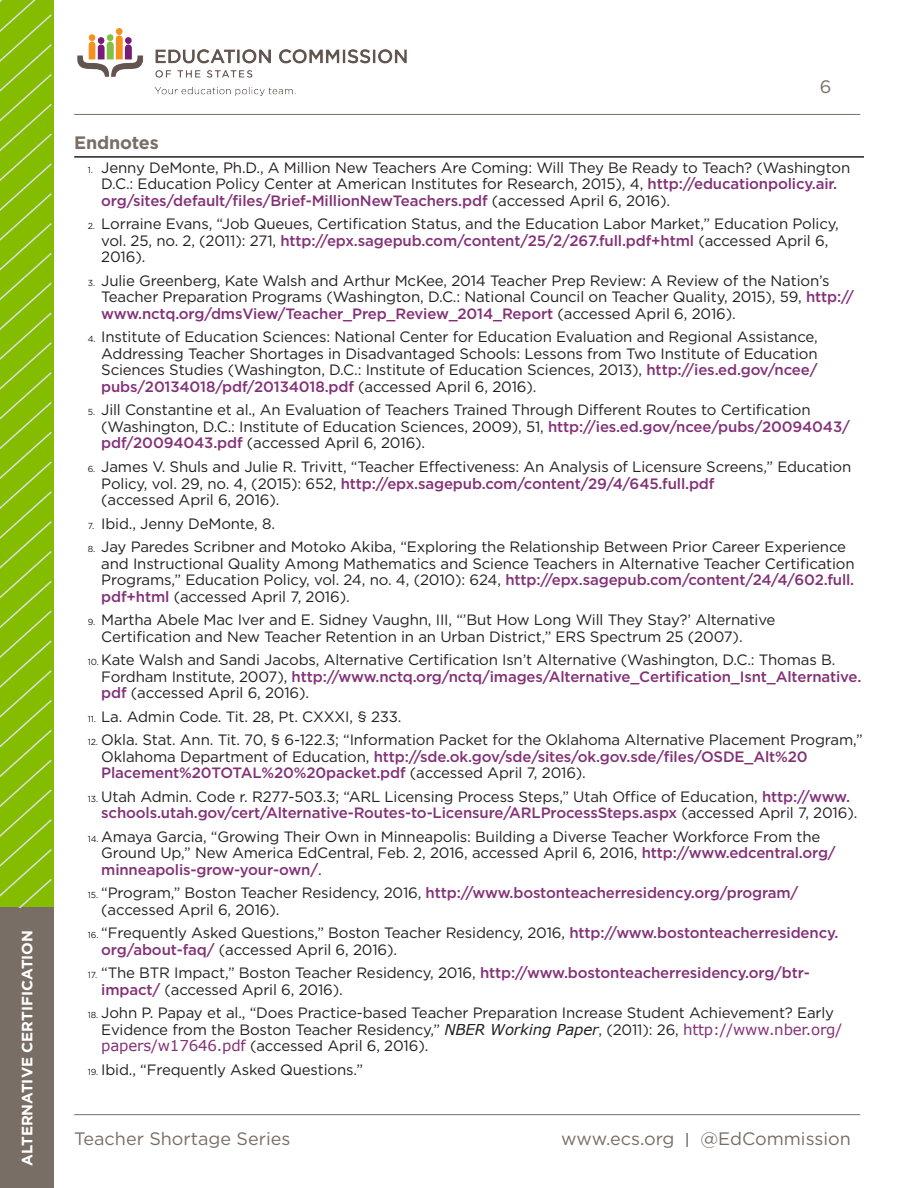
<style>
.page{position:relative;width:918px;height:1188px;background:#fff}
.page>*{position:absolute;margin:0;border:0;box-sizing:border-box;transform-origin:0 0}
.t1{font:18px "Gotham";color:#796e65}
.ENDNOTES{font:700 18px "Gotham";letter-spacing:-.01em;color:#796e65}
.t2{font:15px/16.5px "Gotham";letter-spacing:-.01em;color:#231f20}
.t3{font:700 15px "Gotham";color:#fff}
.s1{font-size:8.7px}
.s2{font-weight:500;color:#833177}
.s3{font-family:"Verdana";font-style:italic}
.s4{font-family:"Verdana";color:#833177}
.s5{font-weight:500;font-size:15px}
</style>
<div class="page">
<hr style="left:74px;top:1114px;width:786px;height:1px;background:#796e65">
<hr style="left:74px;top:114px;width:786px;height:1px;background:#796e65">
<img style="left:77px;top:29px;width:330px;height:67px">
<hr style="left:74px;top:156px;width:790px;height:2px;background:#231f20">
<div style="left:0;top:908px;width:53px;height:280px;background:#796e65"></div>
<svg style="left:0;top:0;width:53px;height:908px;background:#89be0e"></svg>
<p class="t3" style="left:17px;top:1166px;width:237px;rotate:-90deg">ALTERNATIVE CERTIFICATION</p>
<p class="t1" style="left:820px;top:75px;width:13px">6</p>
<p class="ENDNOTES" style="left:74px;top:131px;width:86px">Endnotes</p>
<p class="t2" style="left:101px;top:159px;width:751px;text-indent:-14px"><span class="s1">1.</span> Jenny DeMonte, Ph.D., A Million New Teachers Are Coming: Will They Be Ready to Teach? (Washington<br>D.C.: Education Policy Center at American Institutes for Research, 2015), 4, <span class="s2">http://educationpolicy.air. org/sites/default/files/Brief-MillionNewTeachers.pdf</span> (accessed April 6, 2016).</p>
<p class="t2" style="left:101px;top:216px;width:739px;text-indent:-14px"><span class="s1">2.</span> Lorraine Evans, “Job Queues, Certification Status, and the Education Labor Market,” Education Policy, vol. 25, no. 2, (2011): 271, <span class="s2">http://epx.sagepub.com/content/25/2/267.full.pdf+html</span> (accessed April 6,<br>2016).</p>
<p class="t2" style="left:101px;top:272px;width:754px;text-indent:-14px"><span class="s1">3.</span> Julie Greenberg, Kate Walsh and Arthur McKee, 2014 Teacher Prep Review: A Review of the Nation’s<br>Teacher Preparation Programs (Washington, D.C.: National Council on Teacher Quality, 2015), 59, <span class="s2">http:// www.nctq.org/dmsView/Teacher_Prep_Review_2014_Report</span> (accessed April 6, 2016).</p>
<p class="t2" style="left:101px;top:329px;width:718px;text-align:justify;text-indent:-14px"><span class="s1">4.</span> Institute of Education Sciences: National Center for Education Evaluation and Regional Assistance, Addressing Teacher Shortages in Disadvantaged Schools: Lessons from Two Institute of Education Sciences Studies (Washington, D.C.: Institute of Education Sciences, 2013), <span class="s2">http://ies.ed.gov/ncee/ pubs/20134018/pdf/20134018.pdf</span> (accessed April 6, 2016).</p>
<p class="t2" style="left:101px;top:402px;width:750px;text-indent:-14px"><span class="s1">5.</span> Jill Constantine et al., An Evaluation of Teachers Trained Through Different Routes to Certification (Washington, D.C.: Institute of Education Sciences, 2009), 51, <span class="s2">http://ies.ed.gov/ncee/pubs/20094043/ pdf/20094043.pdf</span> (accessed April 6, 2016).</p>
<p class="t2" style="left:101px;top:458px;width:752px;text-indent:-14px"><span class="s1">6.</span> James V. Shuls and Julie R. Trivitt, “Teacher Effectiveness: An Analysis of Licensure Screens,” Education<br>Policy, vol. 29, no. 4, (2015): 652, <span class="s2">http://epx.sagepub.com/content/29/4/645.full.pdf<br></span>(accessed April 6, 2016).</p>
<p class="t2" style="left:88px;top:515px;width:189px"><span class="s1">7.</span> Ibid., Jenny DeMonte, 8.</p>
<p class="t2" style="left:101px;top:538px;width:755px;text-indent:-14px"><span class="s1">8.</span> Jay Paredes Scribner and Motoko Akiba, “Exploring the Relationship Between Prior Career Experience and Instructional Quality Among Mathematics and Science Teachers in Alternative Teacher Certification Programs,” Education Policy, vol. 24, no. 4, (2010): 624, <span class="s2">http://epx.sagepub.com/content/24/4/602.full. pdf+html</span> (accessed April 7, 2016).</p>
<p class="t2" style="left:101px;top:611px;width:676px;text-indent:-14px"><span class="s1">9.</span> Martha Abele Mac Iver and E. Sidney Vaughn, III, “’But How Long Will They Stay?’ Alternative<br>Certification and New Teacher Retention in an Urban District,” ERS Spectrum 25 (2007).</p>
<p class="t2" style="left:101px;top:651px;width:762px;text-indent:-14px"><span class="s1">10.</span> Kate Walsh and Sandi Jacobs, Alternative Certification Isn’t Alternative (Washington, D.C.: Thomas B.<br>Fordham Institute, 2007), <span class="s2">http://www.nctq.org/nctq/images/Alternative_Certification_Isnt_Alternative. pdf</span> (accessed April 6, 2016).</p>
<p class="t2" style="left:88px;top:708px;width:315px"><span class="s1">11.</span> La. Admin Code. Tit. 28, Pt. CXXXI, § 233.</p>
<p class="t2" style="left:101px;top:731px;width:763px;text-indent:-14px"><span class="s1">12.</span> Okla. Stat. Ann. Tit. 70, § 6-122.3; “Information Packet for the Oklahoma Alternative Placement Program,”<br>Oklahoma Department of Education, <span class="s2">http://sde.ok.gov/sde/sites/ok.gov.sde/files/OSDE_Alt%20<br>Placement%20TOTAL%20%20packet.pdf</span> (accessed April 7, 2016).</p>
<p class="t2" style="left:101px;top:788px;width:758px;text-indent:-14px"><span class="s1">13.</span> Utah Admin. Code r. R277-503.3; “ARL Licensing Process Steps,” Utah Office of Education, <span class="s2">http://www. schools.utah.gov/cert/Alternative-Routes-to-Licensure/ARLProcessSteps.aspx</span> (accessed April 7, 2016).</p>
<p class="t2" style="left:101px;top:828px;width:736px;text-indent:-14px"><span class="s1">14.</span> Amaya Garcia, “Growing Their Own in Minneapolis: Building a Diverse Teacher Workforce From the<br>Ground Up,” New America EdCentral, Feb. 2, 2016, accessed April 6, 2016, <span class="s2">http://www.edcentral.org/ minneapolis-grow-your-own/</span>.</p>
<p class="t2" style="left:101px;top:884px;width:699px;text-indent:-14px"><span class="s1">15.</span> “Program,” Boston Teacher Residency, 2016, <span class="s2">http://www.bostonteacherresidency.org/program/ </span>(accessed April 6, 2016).</p>
<p class="t2" style="left:101px;top:924px;width:739px;text-indent:-14px"><span class="s1">16.</span> “Frequently Asked Questions,” Boston Teacher Residency, 2016, <span class="s2">http://www.bostonteacherresidency. org/about-faq/</span> (accessed April 6, 2016).</p>
<p class="t2" style="left:101px;top:964px;width:710px;text-indent:-14px"><span class="s1">17.</span> “The BTR Impact,” Boston Teacher Residency, 2016, <span class="s2">http://www.bostonteacherresidency.org/btr&shy;impact/</span> (accessed April 6, 2016).</p>
<p class="t2" style="left:101px;top:1004px;width:743px;text-indent:-14px"><span class="s1">18.</span> John P. Papay et al., “Does Practice-based Teacher Preparation Increase Student Achievement? Early<br>Evidence from the Boston Teacher Residency,” <span class="s3">NBER Working Paper</span>, (2011): 26, <span class="s4">http://www.nber.org/ papers/w17646.pdf</span> (accessed April 6, 2016).</p>
<p class="t2" style="left:88px;top:1061px;width:277px"><span class="s1">19.</span> Ibid., “Frequently Asked Questions.”</p>
<p class="t1" style="left:74px;top:1127px;width:218px">Teacher Shortage Series</p>
<p class="t1" style="left:561px;top:1127px;width:291px">www.ecs.org <span class="s5">|</span> @EdCommission</p>
</div>
